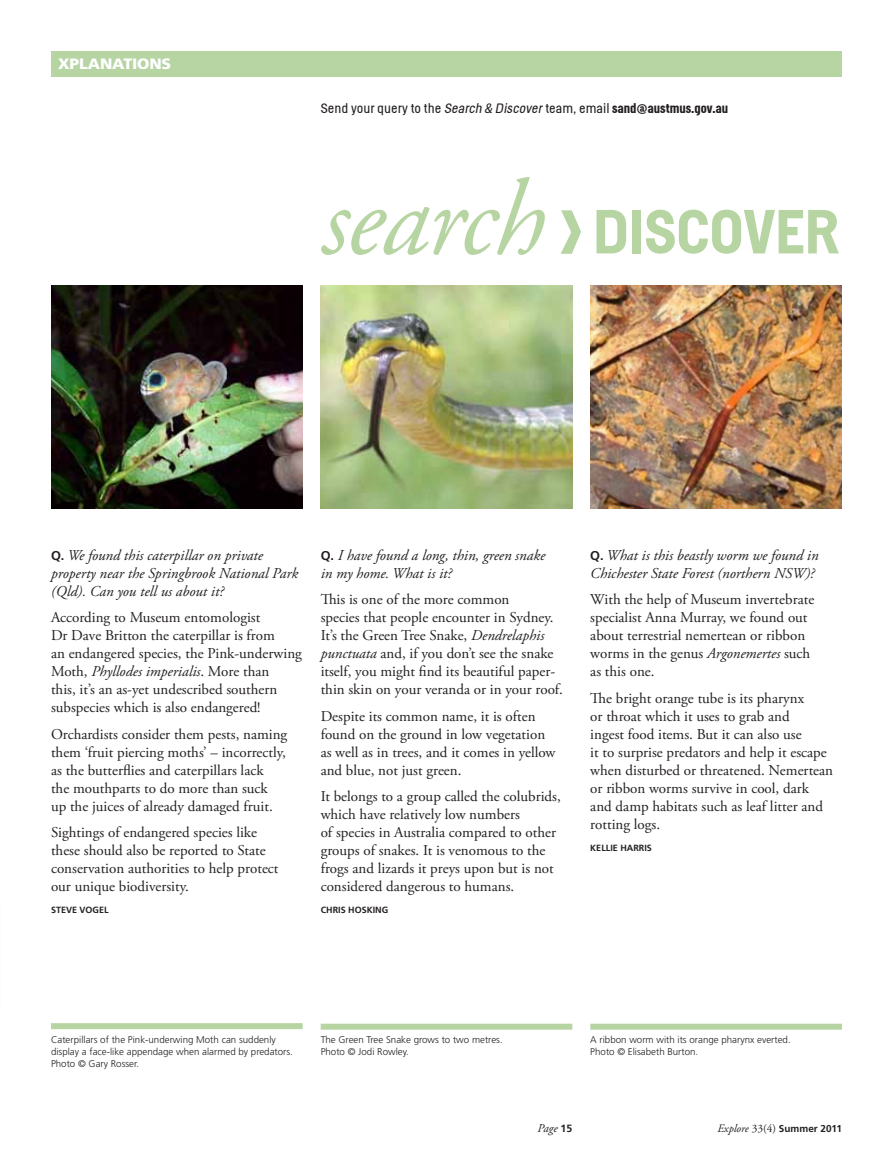
<style>
.page{position:relative;width:893px;height:1170px;background:#fff}
.page>*{position:absolute;margin:0;border:0;box-sizing:border-box;transform-origin:0 0}
.t1{font:700 61.5px "Helsinki";color:#b7d4a3}
.t2{font:15px/18px "Adobe Garamond Pro";color:#231f20}
.t3{font:italic 15px/18px "Adobe Garamond Pro";color:#231f20}
.t4{font:900 15px "Frutiger LT Std";color:#fff;scale:1.06 1}
.t5{font:13.5px "Helsinki";color:#231f20}
.t6{font:italic 12px "Adobe Garamond Pro";color:#231f20}
.t7{font:700 10.05px "Frutiger LT Std";color:#231f20}
.t8{font:300 9.75px/12px "Frutiger LT Std";color:#231f20}
.t9{font:700 9px "Frutiger LT Std";color:#231f20}
.s1{font-style:italic}
.s2{font-weight:700}
.s3{font-family:"Adobe Garamond Pro";font-weight:400;font-style:italic;font-size:106.95px}
.s4{font-family:"Frutiger LT Std";font-weight:700;font-style:normal;font-size:12.75px}
.s5{font-family:"Frutiger LT Std";font-weight:700;font-style:normal;font-size:10.5px}
.s6{font-family:"Adobe Garamond Pro";font-weight:400;font-style:italic;font-size:11.4px}
.s7{font-family:"Adobe Garamond Pro";font-weight:400;font-size:11.4px}
</style>
<div class="page">
<svg style="left:561px;top:210px;width:20px;height:44px"></svg>
<div style="left:51px;top:51px;width:791px;height:26px;background:#b7d4a3"></div>
<div style="left:51px;top:1023px;width:252px;height:6px;background:#b7d4a3"></div>
<div style="left:321px;top:1023px;width:251px;height:6px;background:#b7d4a3"></div>
<div style="left:590px;top:1023px;width:252px;height:6px;background:#b7d4a3"></div>
<img style="left:321px;top:285px;width:251px;height:223px">
<img style="left:51px;top:285px;width:252px;height:223px">
<img style="left:590px;top:285px;width:252px;height:223px">
<p class="t4" style="left:58px;top:55px;width:11px">XPLANATIONS</p>
<p class="t5" style="left:321px;top:100px;width:409px">Send your query to the <span class="s1">Search &amp; Discover</span>team, email <span class="s2">sand@austmus.gov.au</span></p>
<p class="t1" style="left:321px;top:194px;width:486px"><span class="s3">search</span> DI SCOVER</p>
<p class="t3" style="left:51px;top:546px;width:249px"><span class="s4">Q.</span> We found this caterpillar on private property near the Springbrook National Park (Qld). Can you tell us about it?</p>
<p class="t2" style="left:51px;top:609px;width:252px">According to Museum entomologist<br>Dr Dave Britton the caterpillar is from<br>an endangered species, the Pink-underwing Moth, <span class="s1">Phyllodes imperialis</span>. More than<br>this, it’s an as-yet undescribed southern subspecies which is also endangered!</p>
<p class="t2" style="left:51px;top:725px;width:238px">Orchardists consider them pests, naming them ‘fruit piercing moths’ – incorrectly, as the butterflies and caterpillars lack<br>the mouthparts to do more than suck<br>up the juices of already damaged fruit.</p>
<p class="t2" style="left:51px;top:824px;width:229px">Sightings of endangered species like these should also be reported to State conservation authorities to help protect our unique biodiversity.</p>
<p class="t9" style="left:51px;top:904px;width:57px">STEVE VOGEL</p>
<p class="t3" style="left:321px;top:546px;width:226px"><span class="s4">Q.</span> I have found a long, thin, green snake in my home. What is it?</p>
<p class="t2" style="left:321px;top:591px;width:244px">This is one of the more common<br>species that people encounter in Sydney.<br>It’s the Green Tree Snake, <span class="s1">Dendrelaphis punctuata</span> and, if you don’t see the snake itself, you might find its beautiful paper&shy;thin skin on your veranda or in your roof.</p>
<p class="t2" style="left:321px;top:707px;width:236px">Despite its common name, it is often found on the ground in low vegetation as well as in trees, and it comes in yellow and blue, not just green.</p>
<p class="t2" style="left:321px;top:788px;width:242px">It belongs to a group called the colubrids, which have relatively low numbers<br>of species in Australia compared to other groups of snakes. It is venomous to the frogs and lizards it preys upon but is not considered dangerous to humans.</p>
<p class="t9" style="left:321px;top:904px;width:69px">CHRIS HOSKING</p>
<p class="t3" style="left:590px;top:546px;width:230px"><span class="s4">Q.</span> What is this beastly worm we found in<br>Chichester State Forest (northern NSW)?</p>
<p class="t2" style="left:590px;top:591px;width:225px">With the help of Museum invertebrate specialist Anna Murray, we found out about terrestrial nemertean or ribbon worms in the genus <span class="s1">Argonemertes</span> such as this one.</p>
<p class="t2" style="left:590px;top:689px;width:244px">The bright orange tube is its pharynx<br>or throat which it uses to grab and<br>ingest food items. But it can also use<br>it to surprise predators and help it escape when disturbed or threatened. Nemertean or ribbon worms survive in cool, dark and damp habitats such as leaf litter and rotting logs.</p>
<p class="t9" style="left:590px;top:842px;width:62px">KELLIE HARRIS</p>
<p class="t8" style="left:51px;top:1033px;width:243px">Caterpillars of the Pink-underwing Moth can suddenly display a face-like appendage when alarmed by predators.<br>Photo © Gary Rosser.</p>
<p class="t8" style="left:321px;top:1033px;width:184px">The Green Tree Snake grows to two metres.<br>Photo © Jodi Rowley.</p>
<p class="t8" style="left:590px;top:1033px;width:202px">A ribbon worm with its orange pharynx everted.<br>Photo © Elisabeth Burton.</p>
<p class="t6" style="left:538px;top:1120px;width:36px">Page <span class="s5">15</span></p>
<p class="t7" style="left:717px;top:1122px;width:126px"><span class="s6">Explore</span> <span class="s7">33(4)</span> SUMMER 2011</p>
</div>
